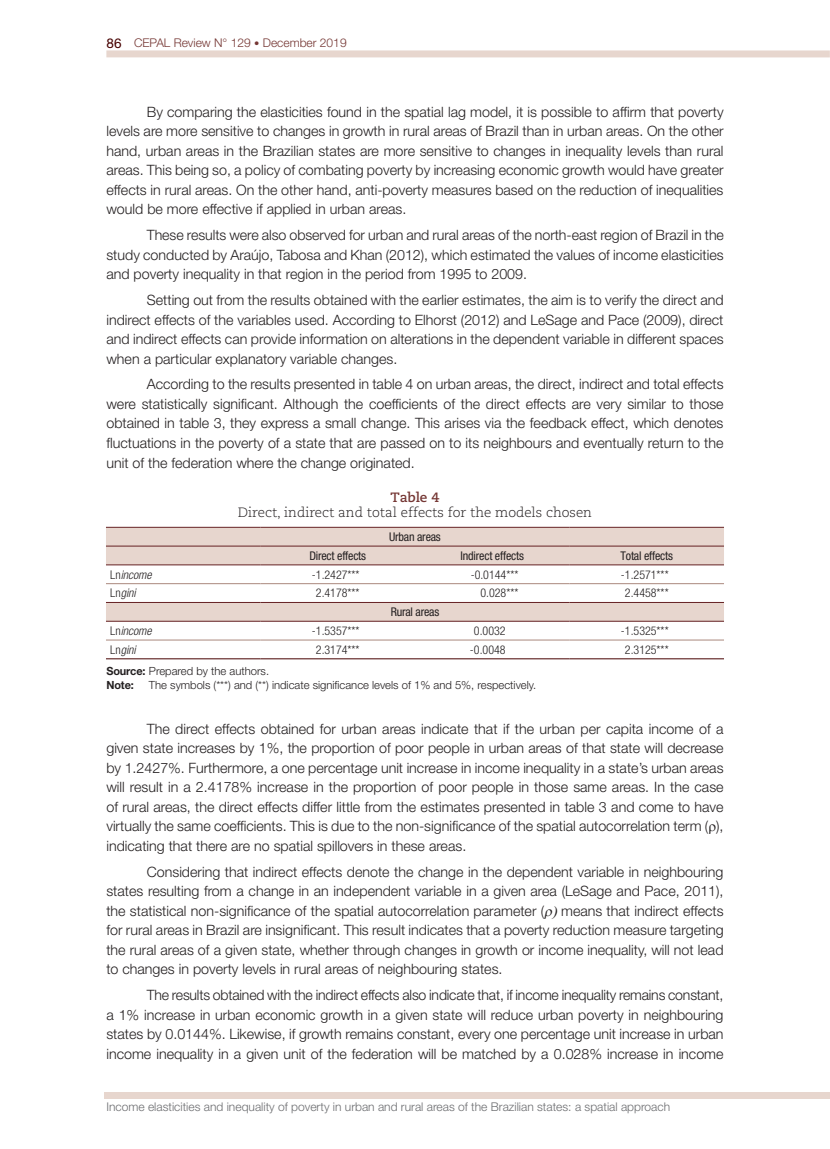
<style>
.page{position:relative;width:830px;height:1149px;background:#fff}
.page>*{position:absolute;margin:0;border:0;box-sizing:border-box;transform-origin:0 0}
._04_texto{font:300 14.25px/19.5px "Helvetica Neue LT Std";color:#231f20;text-align:justify}
._04_texto_despues_gr{font:300 14.25px/19.5px "Helvetica Neue LT Std";color:#231f20;text-align:justify}
._06_titulo_recuadro{font:300 13.5px/15px "Caecilia LT Std";color:#231f20;text-align:center}
._09_cuadro_texto{font:300 condensed 12px "Helvetica Neue LT Std";color:#231f20}
.t1{font:300 12px "Helvetica Neue LT Std";color:#6c6d70}
._09_cuadro_texto_hea{font:condensed 12px "Helvetica Neue LT Std";letter-spacing:-.015em;color:#231f20}
.t2{font:300 12px "Helvetica Neue LT Std";color:#753734}
._09_cuadro_texto-2{font:italic 300 condensed 12px "Helvetica Neue LT Std";color:#231f20}
._07_Nota_bajo_fuente{font:300 11.25px "Helvetica Neue LT Std";color:#231f20}
._07_fuente{font:300 11.25px "Helvetica Neue LT Std";color:#231f20}
._07_Nota_bajo_fuente-2{font:700 11.25px "Helvetica Neue LT Std";color:#231f20}
.s1{font-weight:400;font-size:13.5px;color:#460001}
.s2{font-size:10.5px}
.s3{font-weight:700;color:#753734}
.s4{font-style:normal}
.s5{font-weight:700}
</style>
<div class="page">
<div style="left:104px;top:1091px;width:725px;height:7px;background:#e7d6ce"></div>
<div style="left:106px;top:50px;width:723px;height:7px;background:#e7d6ce"></div>
<svg style="left:106px;top:527px;width:617px;height:93px;fill:#e7d6ce"></svg>
<hr style="left:106px;top:583px;width:154px;height:1px;background:#aa887d">
<hr style="left:260px;top:583px;width:155px;height:1px;background:#aa887d">
<hr style="left:415px;top:583px;width:154px;height:1px;background:#aa887d">
<hr style="left:569px;top:583px;width:154px;height:1px;background:#aa887d">
<hr style="left:106px;top:564px;width:154px;height:1px;background:#652123">
<hr style="left:260px;top:564px;width:155px;height:1px;background:#652123">
<hr style="left:415px;top:564px;width:154px;height:1px;background:#652123">
<hr style="left:569px;top:564px;width:154px;height:1px;background:#652123">
<hr style="left:106px;top:526px;width:154px;height:1px;background:#652123">
<hr style="left:260px;top:526px;width:155px;height:1px;background:#652123">
<hr style="left:415px;top:526px;width:154px;height:1px;background:#652123">
<hr style="left:569px;top:526px;width:154px;height:1px;background:#652123">
<hr style="left:106px;top:545px;width:154px;height:1px;background:#652123">
<hr style="left:260px;top:545px;width:155px;height:1px;background:#652123">
<hr style="left:415px;top:545px;width:154px;height:1px;background:#652123">
<hr style="left:569px;top:545px;width:154px;height:1px;background:#652123">
<hr style="left:106px;top:602px;width:154px;height:1px;background:#652123">
<hr style="left:260px;top:602px;width:155px;height:1px;background:#652123">
<hr style="left:415px;top:602px;width:154px;height:1px;background:#652123">
<hr style="left:569px;top:602px;width:154px;height:1px;background:#652123">
<hr style="left:106px;top:620px;width:154px;height:1px;background:#652123">
<hr style="left:260px;top:620px;width:155px;height:1px;background:#652123">
<hr style="left:415px;top:620px;width:154px;height:1px;background:#652123">
<hr style="left:569px;top:620px;width:154px;height:1px;background:#652123">
<hr style="left:106px;top:639px;width:154px;height:1px;background:#aa887d">
<hr style="left:260px;top:639px;width:155px;height:1px;background:#aa887d">
<hr style="left:415px;top:639px;width:154px;height:1px;background:#aa887d">
<hr style="left:569px;top:639px;width:154px;height:1px;background:#aa887d">
<hr style="left:106px;top:658px;width:154px;height:1px;background:#460001">
<hr style="left:260px;top:658px;width:155px;height:1px;background:#460001">
<hr style="left:415px;top:658px;width:154px;height:1px;background:#460001">
<hr style="left:569px;top:658px;width:154px;height:1px;background:#460001">
<p class="t2" style="left:106px;top:35px;width:242px"><span class="s1">86</span> CEPAL Review N° 129 <span class="s2">•</span> December 2019</p>
<p class="_04_texto" style="left:106px;top:101px;width:618px;text-indent:40px">By comparing the elasticities found in the spatial lag model, it is possible to affirm that poverty levels are more sensitive to changes in growth in rural areas of Brazil than in urban areas. On the other hand, urban areas in the Brazilian states are more sensitive to changes in inequality levels than rural areas. This being so, a policy of combating poverty by increasing economic growth would have greater effects in rural areas. On the other hand, anti-poverty measures based on the reduction of inequalities would be more effective if applied in urban areas.</p>
<p class="_04_texto" style="left:106px;top:225px;width:618px;text-indent:40px">These results were also observed for urban and rural areas of the north-east region of Brazil in the study conducted by Araújo, Tabosa and Khan (2012), which estimated the values of income elasticities and poverty inequality in that region in the period from 1995 to 2009.</p>
<p class="_04_texto" style="left:106px;top:290px;width:618px;text-indent:40px">Setting out from the results obtained with the earlier estimates, the aim is to verify the direct and indirect effects of the variables used. According to Elhorst (2012) and LeSage and Pace (2009), direct and indirect effects can provide information on alterations in the dependent variable in different spaces when a particular explanatory variable changes.</p>
<p class="_04_texto" style="left:106px;top:374px;width:618px;text-indent:40px">According to the results presented in table 4 on urban areas, the direct, indirect and total effects were statistically significant. Although the coefficients of the direct effects are very similar to those obtained in table 3, they express a small change. This arises via the feedback effect, which denotes fluctuations in the poverty of a state that are passed on to its neighbours and eventually return to the unit of the federation where the change originated.</p>
<p class="_06_titulo_recuadro" style="left:238px;top:489px;width:355px"><span class="s3">Table 4<br></span>Direct, indirect and total effects for the models chosen</p>
<p class="_09_cuadro_texto_hea" style="left:389px;top:529px;width:53px">Urban areas</p>
<p class="_09_cuadro_texto_hea" style="left:309px;top:548px;width:58px">Direct effects</p>
<p class="_09_cuadro_texto_hea" style="left:460px;top:548px;width:65px">Indirect effects</p>
<p class="_09_cuadro_texto_hea" style="left:620px;top:548px;width:54px">Total effects</p>
<p class="_09_cuadro_texto-2" style="left:110px;top:567px;width:43px"><span class="s4">Ln</span>income</p>
<p class="_09_cuadro_texto" style="left:312px;top:567px;width:49px">-1.2427***</p>
<p class="_09_cuadro_texto" style="left:470px;top:567px;width:49px">-0.0144***</p>
<p class="_09_cuadro_texto" style="left:620px;top:567px;width:49px">-1.2571***</p>
<p class="_09_cuadro_texto-2" style="left:110px;top:586px;width:27px"><span class="s4">Ln</span>gini</p>
<p class="_09_cuadro_texto" style="left:316px;top:586px;width:45px">2.4178***</p>
<p class="_09_cuadro_texto" style="left:480px;top:586px;width:39px">0.028***</p>
<p class="_09_cuadro_texto" style="left:624px;top:586px;width:45px">2.4458***</p>
<p class="_09_cuadro_texto_hea" style="left:390px;top:604px;width:50px">Rural areas</p>
<p class="_09_cuadro_texto-2" style="left:110px;top:623px;width:43px"><span class="s4">Ln</span>income</p>
<p class="_09_cuadro_texto" style="left:312px;top:623px;width:49px">-1.5357***</p>
<p class="_09_cuadro_texto" style="left:473px;top:623px;width:33px">0.0032</p>
<p class="_09_cuadro_texto" style="left:620px;top:623px;width:49px">-1.5325***</p>
<p class="_09_cuadro_texto-2" style="left:110px;top:642px;width:27px"><span class="s4">Ln</span>gini</p>
<p class="_09_cuadro_texto" style="left:316px;top:642px;width:45px">2.3174***</p>
<p class="_09_cuadro_texto" style="left:469px;top:642px;width:37px">-0.0048</p>
<p class="_09_cuadro_texto" style="left:624px;top:642px;width:45px">2.3125***</p>
<p class="_07_fuente" style="left:106px;top:664px;width:164px"><span class="s5">Source:</span> Prepared by the authors.</p>
<p class="_07_Nota_bajo_fuente-2" style="left:106px;top:677px;width:29px">Note:</p>
<p class="_07_Nota_bajo_fuente" style="left:149px;top:677px;width:388px">The symbols (***) and (**) indicate significance levels of 1% and 5%, respectively.</p>
<p class="_04_texto_despues_gr" style="left:106px;top:718px;width:618px;text-indent:40px">The direct effects obtained for urban areas indicate that if the urban per capita income of a given state increases by 1%, the proportion of poor people in urban areas of that state will decrease by 1.2427%. Furthermore, a one percentage unit increase in income inequality in a state’s urban areas will result in a 2.4178% increase in the proportion of poor people in those same areas. In the case of rural areas, the direct effects differ little from the estimates presented in table 3 and come to have virtually the same coefficients. This is due to the non-significance of the spatial autocorrelation term ( ), indicating that there are no spatial spillovers in these areas.</p>
<p class="_04_texto" style="left:106px;top:861px;width:618px;text-indent:40px">Considering that indirect effects denote the change in the dependent variable in neighbouring states resulting from a change in an independent variable in a given area (LeSage and Pace, 2011), the statistical non-significance of the spatial autocorrelation parameter ( means that indirect effects for rural areas in Brazil are insignificant. This result indicates that a poverty reduction measure targeting the rural areas of a given state, whether through changes in growth or income inequality, will not lead to changes in poverty levels in rural areas of neighbouring states.</p>
<p class="_04_texto" style="left:106px;top:984px;width:618px;text-indent:40px">The results obtained with the indirect effects also indicate that, if income inequality remains constant, a 1% increase in urban economic growth in a given state will reduce urban poverty in neighbouring states by 0.0144%. Likewise, if growth remains constant, every one percentage unit increase in urban income inequality in a given unit of the federation will be matched by a 0.028% increase in income</p>
<p class="t1" style="left:106px;top:1099px;width:565px">Income elasticities and inequality of poverty in urban and rural areas of the Brazilian states: a spatial approach</p>
</div>
